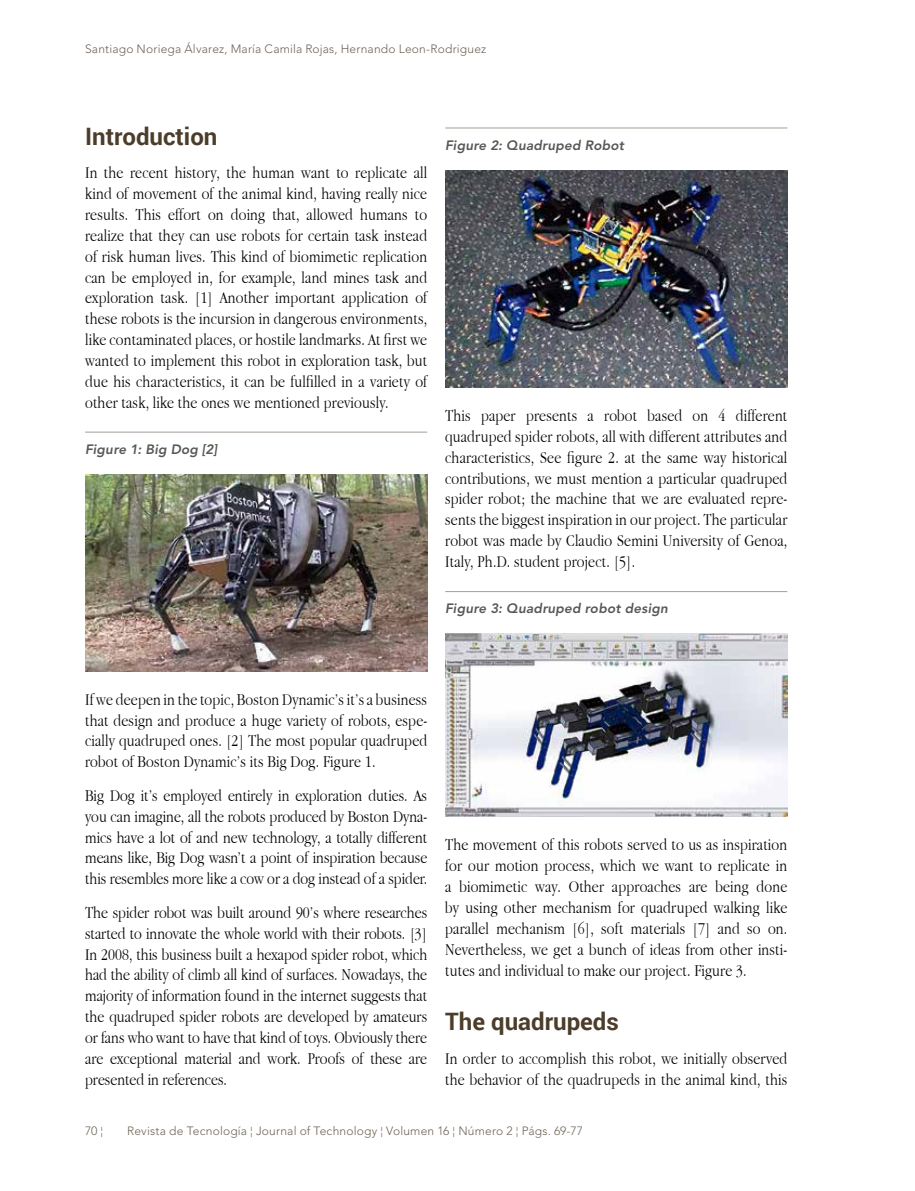
<style>
.page{position:relative;width:915px;height:1191px;background:#fff}
.page>*{position:absolute;margin:0;border:0;box-sizing:border-box;transform-origin:0 0}
.t1{font:700 24px "Roboto";color:#4b3d2a}
.t2{font:300 17.25px/20.9px "Apple Garamond";letter-spacing:.01em;color:#000;text-align:justify}
.t3{font:italic 800 13.5px "Avenir LT Std";letter-spacing:.015em;color:#575756}
.t4{font:300 12px "Avenir LT Std";letter-spacing:.015em;color:#6f6455}
</style>
<div class="page">
<hr style="left:85px;top:432px;width:342px;height:1px;background:#a59e95">
<img style="left:85px;top:474px;width:342px;height:197px">
<hr style="left:445px;top:128px;width:342px;height:1px;background:#a59e95">
<hr style="left:445px;top:591px;width:342px;height:1px;background:#a59e95">
<img style="left:445px;top:170px;width:342px;height:217px">
<img style="left:445px;top:634px;width:342px;height:182px">
<p class="t4" style="left:85px;top:42px;width:402px">Santiago Noriega Álvarez, María Camila Rojas, Hernando Leon-Rodriguez</p>
<h1 class="t1" style="left:85px;top:119px;width:134px">Introduction</h1>
<p class="t2" style="left:85px;top:162px;width:343px">In the recent history, the human want to replicate all kind of movement of the animal kind, having really nice results. This effort on doing that, allowed humans to realize that they can use robots for certain task instead of risk human lives. This kind of biomimetic replication can be employed in, for example, land mines task and exploration task. [1] Another important application of these robots is the incursion in dangerous environments, like contaminated places, or hostile landmarks. At first we wanted to implement this robot in exploration task, but due his characteristics, it can be fulfilled in a variety of other task, like the ones we mentioned previously.</p>
<p class="t3" style="left:85px;top:441px;width:133px">Figure 1: Big Dog [2]</p>
<p class="t3" style="left:445px;top:137px;width:180px">Figure 2: Quadruped Robot</p>
<p class="t2" style="left:445px;top:405px;width:343px">This paper presents a robot based on 4 different quadruped spider robots, all with different attributes and characteristics, See figure 2. at the same way historical contributions, we must mention a particular quadruped spider robot; the machine that we are evaluated repre&shy;sents the biggest inspiration in our project. The particular robot was made by Claudio Semini University of Genoa, Italy, Ph.D. student project. [5].</p>
<p class="t3" style="left:445px;top:600px;width:224px">Figure 3: Quadruped robot design</p>
<p class="t2" style="left:85px;top:688px;width:343px">If we deepen in the topic, Boston Dynamic’s it’s a business that design and produce a huge variety of robots, espe&shy;cially quadruped ones. [2] The most popular quadruped robot of Boston Dynamic’s its Big Dog. Figure 1.</p>
<p class="t2" style="left:85px;top:784px;width:343px">Big Dog it’s employed entirely in exploration duties. As you can imagine, all the robots produced by Boston Dyna&shy;mics have a lot of and new technology, a totally different means like, Big Dog wasn’t a point of inspiration because this resembles more like a cow or a dog instead of a spider.</p>
<p class="t2" style="left:85px;top:901px;width:343px">The spider robot was built around 90’s where researches started to innovate the whole world with their robots. [3] In 2008, this business built a hexapod spider robot, which had the ability of climb all kind of surfaces. Nowadays, the majority of information found in the internet suggests that the quadruped spider robots are developed by amateurs or fans who want to have that kind of toys. Obviously there are exceptional material and work. Proofs of these are presented in references.</p>
<p class="t2" style="left:445px;top:834px;width:343px">The movement of this robots served to us as inspiration for our motion process, which we want to replicate in a biomimetic way. Other approaches are being done by using other mechanism for quadruped walking like parallel mechanism [6], soft materials [7] and so on.<br>Nevertheless, we get a bunch of ideas from other insti&shy;tutes and individual to make our project. Figure 3.</p>
<h1 class="t1" style="left:445px;top:1004px;width:175px">The quadrupeds</h1>
<p class="t2" style="left:445px;top:1047px;width:343px">In order to accomplish this robot, we initially observed the behavior of the quadrupeds in the animal kind, this</p>
<p class="t4" style="left:85px;top:1123px;width:20px">70 ¦</p>
<p class="t4" style="left:127px;top:1123px;width:457px">Revista de Tecnología ¦ Journal of Technology ¦ Volumen 16 ¦ Número 2 ¦ Págs. 69-77</p>
</div>
